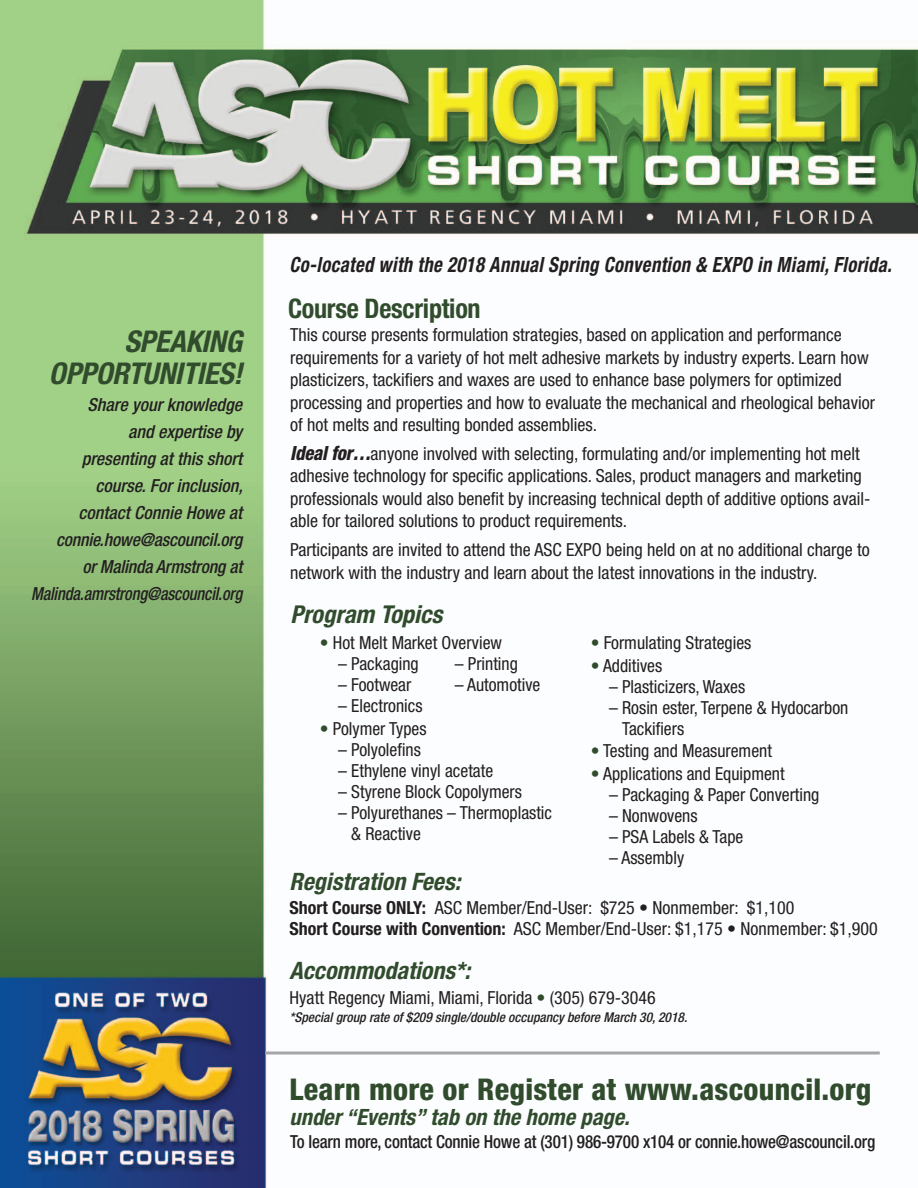
<style>
.page{position:relative;width:918px;height:1188px;background:#fff}
.page>*{position:absolute;margin:0;border:0;box-sizing:border-box;transform-origin:0 0}
.t1{font:800 condensed 30px "Helvetica Neue LT Std";letter-spacing:.01em;color:#314c2d}
.t2{font:italic 700 condensed 30px/31.8px "Helvetica Neue LT Std";letter-spacing:-.01em;color:#314c2d;text-align:right}
.t3{font:700 condensed 27px "Helvetica Neue LT Std";letter-spacing:-.01em;color:#314c2d}
.t4{font:italic 700 condensed 24.6px "Helvetica Neue LT Std";color:#314c2d}
.t5{font:italic 700 condensed 24px "Helvetica Neue LT Std";color:#314c2d}
.t6{font:italic 700 condensed 22.5px "Helvetica Neue LT Std";color:#314c2d}
.t7{font:italic 700 condensed 21px "Helvetica Neue LT Std";letter-spacing:.02em;color:#231f20;scale:.89 1}
.t8{font:condensed 18px/22.5px "Helvetica Neue LT Std";color:#231f20}
.t9{font:italic 500 condensed 18px/27px "Helvetica Neue LT Std";color:#231f20;text-align:right}
.t10{font:500 condensed 18px "Helvetica Neue LT Std";letter-spacing:-.01em;color:#231f20;scale:.95 1}
.t11{font:italic 500 condensed 13.5px "Helvetica Neue LT Std";color:#231f20}
.s1{font-weight:800;font-style:italic;font-size:19.65px}
.s2{color:#314c2d}
.s3{font-weight:700}
</style>
<div class="page">
<img style="left:0;top:0;width:918px;height:1188px">
<hr style="left:265px;top:1052px;width:615px;height:2px;background:#a6a6a7">
<h1 class="t2" style="left:49px;top:326px;width:195px">SPEAKING<br>OPPORTUNITIES!</h1>
<p class="t9" style="left:31px;top:391px;width:213px">Share your knowledge<br>and expertise by<br>presenting at this short course. For inclusion,<br>contact Connie Howe at connie.howe@ascouncil.org<br>or Malinda Armstrong at<br>Malinda.amrstrong@ascouncil.org</p>
<p class="t7" style="left:290px;top:252px;width:678px">Co-located with the 2018 Annual Spring Convention &amp; EXPO in Miami, Florida.</p>
<h2 class="t3" style="left:288px;top:292px;width:194px">Course Description</h2>
<p class="t8" style="left:290px;top:323px;width:586px">This course presents formulation strategies, based on application and performance requirements for a variety of hot melt adhesive markets by industry experts. Learn how plasticizers, tackifiers and waxes are used to enhance base polymers for optimized processing and properties and how to evaluate the mechanical and rheological behavior of hot melts and resulting bonded assemblies.</p>
<p class="t8" style="left:290px;top:442px;width:582px"><span class="s1">Ideal for…</span>anyone involved with selecting, formulating and/or implementing hot melt adhesive technology for specific applications. Sales, product managers and marketing professionals would also benefit by increasing technical depth of additive options avail&shy;able for tailored solutions to product requirements.</p>
<p class="t8" style="left:290px;top:539px;width:581px">Participants are invited to attend the ASC EXPO being held on at no additional charge to network with the industry and learn about the latest innovations in the industry.</p>
<h3 class="t4" style="left:290px;top:599px;width:154px">Program Topics</h3>
<p class="t8" style="left:320px;top:631px;width:184px"><span class="s2">•</span> Hot Melt Market Overview</p>
<p class="t8" style="left:338px;top:652px;width:82px">– Packaging</p>
<p class="t8" style="left:455px;top:652px;width:65px">– Printing</p>
<p class="t8" style="left:338px;top:673px;width:75px">– Footwear</p>
<p class="t8" style="left:455px;top:673px;width:87px">– Automotive</p>
<p class="t8" style="left:338px;top:694px;width:86px">– Electronics</p>
<p class="t8" style="left:320px;top:717px;width:108px"><span class="s2">•</span> Polymer Types</p>
<p class="t8" style="left:338px;top:738px;width:84px">– Polyolefins</p>
<p class="t8" style="left:338px;top:759px;width:157px">– Ethylene vinyl acetate</p>
<p class="t8" style="left:338px;top:780px;width:185px">– Styrene Block Copolymers</p>
<p class="t8" style="left:351px;top:802px;width:202px;line-height:21px;text-indent:-13px">– Polyurethanes – Thermoplastic &amp; Reactive</p>
<p class="t8" style="left:591px;top:631px;width:162px"><span class="s2">•</span> Formulating Strategies</p>
<p class="t8" style="left:591px;top:654px;width:73px"><span class="s2">•</span> Additives</p>
<p class="t8" style="left:609px;top:675px;width:138px">– Plasticizers, Waxes</p>
<p class="t8" style="left:622px;top:697px;width:228px;line-height:21px;text-indent:-13px">– Rosin ester, Terpene &amp; Hydocarbon<br>Tackifiers</p>
<p class="t8" style="left:591px;top:739px;width:183px"><span class="s2">•</span> Testing and Measurement</p>
<p class="t8" style="left:591px;top:762px;width:196px"><span class="s2">•</span> Applications and Equipment</p>
<p class="t8" style="left:609px;top:783px;width:212px">– Packaging &amp; Paper Converting</p>
<p class="t8" style="left:609px;top:804px;width:90px">– Nonwovens</p>
<p class="t8" style="left:609px;top:825px;width:136px">– PSA Labels &amp; Tape</p>
<p class="t8" style="left:609px;top:846px;width:77px">– Assembly</p>
<h3 class="t5" style="left:290px;top:867px;width:172px">Registration Fees:</h3>
<p class="t8" style="left:290px;top:897px;width:590px;line-height:21.6px"><span class="s3">Short Course ONLY:</span> ASC Member/End-User: $725 • Nonmember: $1,100<br><span class="s3">Short Course with Convention:</span> ASC Member/End-User: $1,175 • Nonmember: $1,900</p>
<h3 class="t5" style="left:290px;top:956px;width:182px">Accommodations*:</h3>
<p class="t8" style="left:290px;top:986px;width:368px">Hyatt Regency Miami, Miami, Florida <span class="s2">•</span> (305) 679-3046</p>
<p class="t11" style="left:290px;top:1009px;width:399px">*Special group rate of $209 single/double occupancy before March 30, 2018.</p>
<h1 class="t1" style="left:290px;top:1071px;width:584px">Learn more or Register at www.ascouncil.org</h1>
<p class="t6" style="left:290px;top:1104px;width:342px">under “Events” tab on the home page.</p>
<p class="t10" style="left:290px;top:1131px;width:617px">To learn more, contact Connie Howe at (301) 986-9700 x104 or connie.howe@ascouncil.org</p>
</div>
